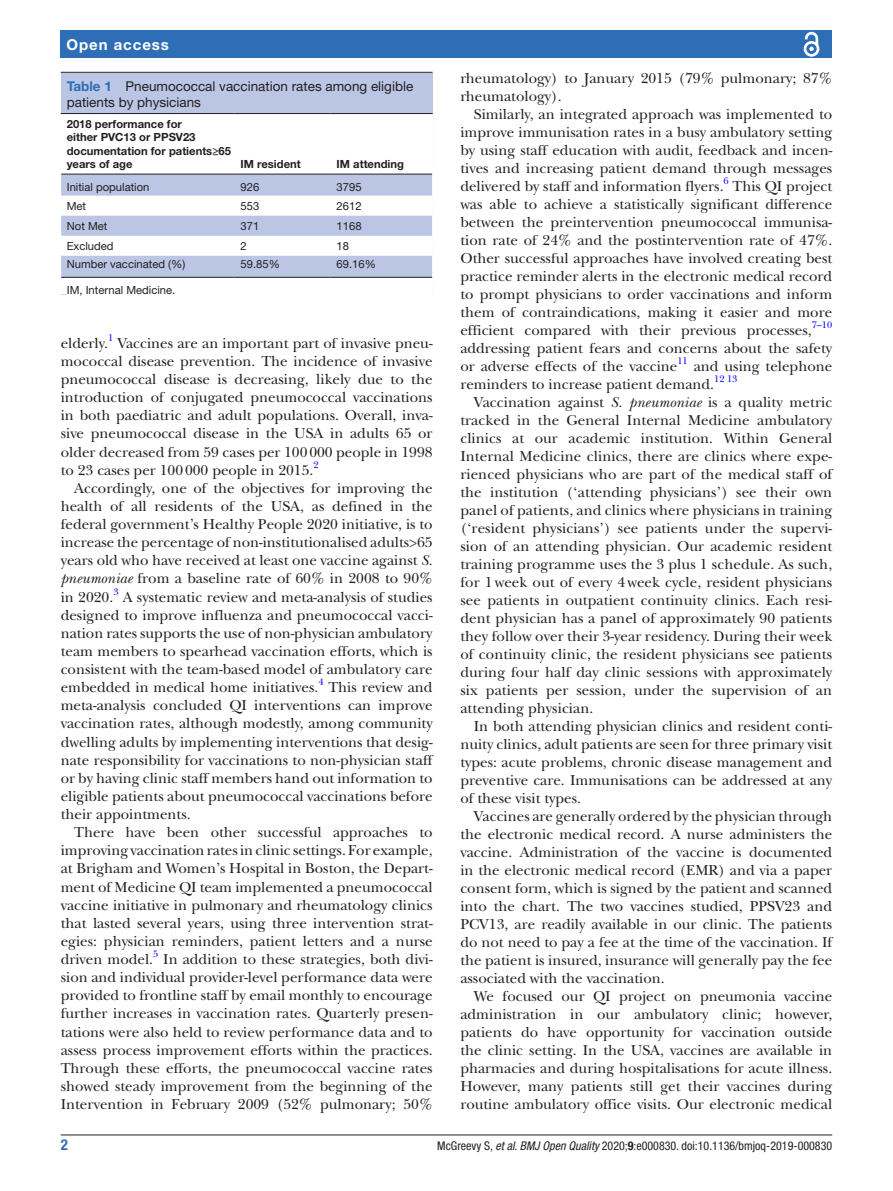
<style>
.page{position:relative;width:893px;height:1191px;background:#fff}
.page>*{position:absolute;margin:0;border:0;box-sizing:border-box;transform-origin:0 0}
.t1{font:15px/18px "New Baskerville";color:#231f20;text-align:justify}
.t2{font:700 15px "Helvetica Neue LT Std";letter-spacing:.065em;color:#fff}
.t3{font:700 condensed 15px "Helvetica Neue LT Std";color:#2e6eb7}
.t4{font:13.5px/16.5px "Helvetica Neue LT Std";color:#231f20}
.t5{font:condensed 12px "Helvetica Neue LT Std";color:#231f20}
.t6{font:11.25px "Helvetica Neue LT Std";color:#231f20}
.t7{font:700 11.25px/13.5px "Helvetica Neue LT Std";color:#231f20}
.t8{font:9.9px "New Baskerville";color:#00f}
.s1{font-weight:700;color:#2e6eb7}
.s2{font-style:italic}
.s3{font-weight:700}
</style>
<div class="page">
<hr style="left:61px;top:1134px;width:771px;height:1px;background:#231f20">
<div style="left:61px;top:31px;width:771px;height:27px;background:#2e6eb7"></div>
<svg style="left:803px;top:31px;width:17px;height:26px"></svg>
<div style="left:61px;top:73px;width:372px;height:221px;background:#bbc6e5"></div>
<hr style="left:61px;top:72px;width:372px;height:1px;background:#231f20">
<svg style="left:61px;top:114px;width:371px;height:180px;fill:#fff"></svg>
<hr style="left:61px;top:113px;width:174px;height:1px;background:#231f20">
<hr style="left:61px;top:174px;width:174px;height:1px;background:#231f20">
<hr style="left:235px;top:113px;width:96px;height:1px;background:#231f20">
<hr style="left:235px;top:174px;width:96px;height:1px;background:#231f20">
<hr style="left:331px;top:113px;width:102px;height:1px;background:#231f20">
<hr style="left:331px;top:174px;width:101px;height:1px;background:#231f20">
<hr style="left:235px;top:277px;width:96px;height:1px;background:#231f20">
<hr style="left:61px;top:277px;width:174px;height:1px;background:#231f20">
<hr style="left:331px;top:277px;width:101px;height:1px;background:#231f20">
<hr style="left:432px;top:114px;width:1px;height:60px;background:#fff">
<svg style="left:432px;top:174px;width:1px;height:119px"></svg>
<hr style="left:67px;top:293px;width:366px;height:2px;background:#fff">
<p class="t2" style="left:66px;top:35px;width:104px">Open access</p>
<p class="t4" style="left:67px;top:77px;width:348px"><span class="s1">Table 1</span> Pneumococcal vaccination rates among eligible patients by physicians</p>
<p class="t7" style="left:67px;top:117px;width:166px">2018 performance for<br>either PVC13 or PPSV23 documentation for patients≥65 years of age</p>
<p class="t7" style="left:241px;top:157px;width:62px">IM resident</p>
<p class="t7" style="left:337px;top:157px;width:69px">IM attending</p>
<p class="t6" style="left:67px;top:180px;width:84px">Initial population</p>
<p class="t6" style="left:241px;top:180px;width:20px">926</p>
<p class="t6" style="left:337px;top:180px;width:27px">3795</p>
<p class="t6" style="left:67px;top:199px;width:21px">Met</p>
<p class="t6" style="left:241px;top:199px;width:20px">553</p>
<p class="t6" style="left:337px;top:199px;width:27px">2612</p>
<p class="t6" style="left:67px;top:219px;width:42px">Not Met</p>
<p class="t6" style="left:241px;top:219px;width:20px">371</p>
<p class="t6" style="left:337px;top:219px;width:27px">1168</p>
<p class="t6" style="left:67px;top:239px;width:48px">Excluded</p>
<p class="t6" style="left:241px;top:239px;width:8px">2</p>
<p class="t6" style="left:337px;top:239px;width:14px">18</p>
<p class="t6" style="left:67px;top:257px;width:120px">Number vaccinated (%)</p>
<p class="t6" style="left:241px;top:257px;width:41px">59.85%</p>
<p class="t6" style="left:337px;top:257px;width:41px">69.16%</p>
<p class="t6" style="left:67px;top:284px;width:110px">IM, Internal Medicine.</p>
<p class="t1" style="left:61px;top:334px;width:49px">elderly.</p>
<p class="t8" style="left:108px;top:332px;width:7px">1</p>
<p class="t1" style="left:61px;top:334px;width:373px;text-indent:57px">Vaccines are an important part of invasive pneu&shy;mococcal disease prevention. The incidence of invasive pneumococcal disease is decreasing, likely due to the introduction of conjugated pneumococcal vaccinations in both paediatric and adult populations. Overall, inva&shy;sive pneumococcal disease in the USA in adults 65 or older decreased from 59 cases per 100000 people in 1998 to 23 cases per 100000 people in 2015.</p>
<p class="t8" style="left:313px;top:459px;width:7px">2</p>
<p class="t1" style="left:61px;top:479px;width:373px;text-indent:14px">Accordingly, one of the objectives for improving the health of all residents of the USA, as defined in the federal government’s Healthy People 2020 initiative, is to increase the percentage of non-institutionalised adults&gt;65 years old who have received at least one vaccine against <span class="s2">S. pneumoniae</span> from a baseline rate of 60% in 2008 to 90% in 2020.<sup>3</sup> A systematic review and meta-analysis of studies designed to improve influenza and pneumococcal vacci&shy;nation rates supports the use of non-physician ambulatory team members to spearhead vaccination efforts, which is consistent with the team-based model of ambulatory care embedded in medical home initiatives.</p>
<p class="t8" style="left:318px;top:676px;width:7px">4</p>
<p class="t1" style="left:61px;top:678px;width:373px;text-indent:268px">This review and meta-analysis concluded QI interventions can improve vaccination rates, although modestly, among community dwelling adults by implementing interventions that desig&shy;nate responsibility for vaccinations to non-physician staff or by having clinic staff members hand out information to eligible patients about pneumococcal vaccinations before their appointments.</p>
<p class="t1" style="left:61px;top:823px;width:373px;text-indent:14px">There have been other successful approaches to improving vaccination rates in clinic settings. For example, at Brigham and Women’s Hospital in Boston, the Depart&shy;ment of Medicine QI team implemented a pneumococcal vaccine initiative in pulmonary and rheumatology clinics that lasted several years, using three intervention strat&shy;egies: physician reminders, patient letters and a nurse driven model.</p>
<p class="t8" style="left:153px;top:948px;width:7px">5</p>
<p class="t1" style="left:61px;top:950px;width:373px;text-indent:103px">In addition to these strategies, both divi&shy;sion and individual provider-level performance data were provided to frontline staff by email monthly to encourage further increases in vaccination rates. Quarterly presen&shy;tations were also held to review performance data and to assess process improvement efforts within the practices.<br>Through these efforts, the pneumococcal vaccine rates showed steady improvement from the beginning of the Intervention in February 2009 (52% pulmonary; 50%</p>
<p class="t1" style="left:460px;top:69px;width:373px">rheumatology) to January 2015 (79% pulmonary; 87% rheumatology).</p>
<p class="t1" style="left:460px;top:105px;width:373px;text-indent:14px">Similarly, an integrated approach was implemented to improve immunisation rates in a busy ambulatory setting by using staff education with audit, feedback and incen&shy;tives and increasing patient demand through messages delivered by staff and information flyers.</p>
<p class="t8" style="left:724px;top:175px;width:7px">6</p>
<p class="t1" style="left:460px;top:177px;width:373px;text-indent:272px">This QI project was able to achieve a statistically significant difference between the preintervention pneumococcal immunisa&shy;tion rate of 24% and the postintervention rate of 47%.<br>Other successful approaches have involved creating best practice reminder alerts in the electronic medical record to prompt physicians to order vaccinations and inform them of contraindications, making it easier and more efficient compared with their previous processes,</p>
<p class="t8" style="left:812px;top:319px;width:22px">7–10</p>
<p class="t1" style="left:460px;top:339px;width:373px">addressing patient fears and concerns about the safety or adverse effects of the vaccine</p>
<p class="t8" style="left:677px;top:355px;width:12px">11</p>
<p class="t1" style="left:460px;top:357px;width:373px;text-indent:233px">and using telephone reminders to increase patient demand.</p>
<p class="t8" style="left:714px;top:373px;width:25px">12 13</p>
<p class="t1" style="left:460px;top:393px;width:373px;text-indent:14px">Vaccination against <span class="s2">S. pneumoniae</span> is a quality metric tracked in the General Internal Medicine ambulatory clinics at our academic institution. Within General Internal Medicine clinics, there are clinics where expe&shy;rienced physicians who are part of the medical staff of the institution (‘attending physicians’) see their own panel of patients, and clinics where physicians in training (‘resident physicians’) see patients under the supervi&shy;sion of an attending physician. Our academic resident training programme uses the 3 plus 1 schedule. As such, for 1week out of every 4week cycle, resident physicians see patients in outpatient continuity clinics. Each resi&shy;dent physician has a panel of approximately 90 patients they follow over their 3-year residency. During their week of continuity clinic, the resident physicians see patients during four half day clinic sessions with approximately six patients per session, under the supervision of an attending physician.</p>
<p class="t1" style="left:460px;top:717px;width:373px;text-indent:14px">In both attending physician clinics and resident conti&shy;nuity clinics, adult patients are seen for three primary visit types: acute problems, chronic disease management and preventive care. Immunisations can be addressed at any of these visit types.</p>
<p class="t1" style="left:460px;top:807px;width:373px;text-indent:14px">Vaccines are generally ordered by the physician through the electronic medical record. A nurse administers the vaccine. Administration of the vaccine is documented in the electronic medical record (EMR) and via a paper consent form, which is signed by the patient and scanned into the chart. The two vaccines studied, PPSV23 and PCV13, are readily available in our clinic. The patients do not need to pay a fee at the time of the vaccination. If the patient is insured, insurance will generally pay the fee associated with the vaccination.</p>
<p class="t1" style="left:460px;top:987px;width:373px;text-indent:14px">We focused our QI project on pneumonia vaccine administration in our ambulatory clinic; however, patients do have opportunity for vaccination outside the clinic setting. In the USA, vaccines are available in pharmacies and during hospitalisations for acute illness.<br>However, many patients still get their vaccines during routine ambulatory office visits. Our electronic medical</p>
<p class="t3" style="left:61px;top:1135px;width:9px">2</p>
<p class="t5" style="left:437px;top:1138px;width:396px">McGreevy S, <span class="s2">et al</span>. <span class="s2">BMJ Open Quality</span> 2020;<span class="s3">9</span>:e000830. doi:10.1136/bmjoq-2019-000830</p>
</div>
